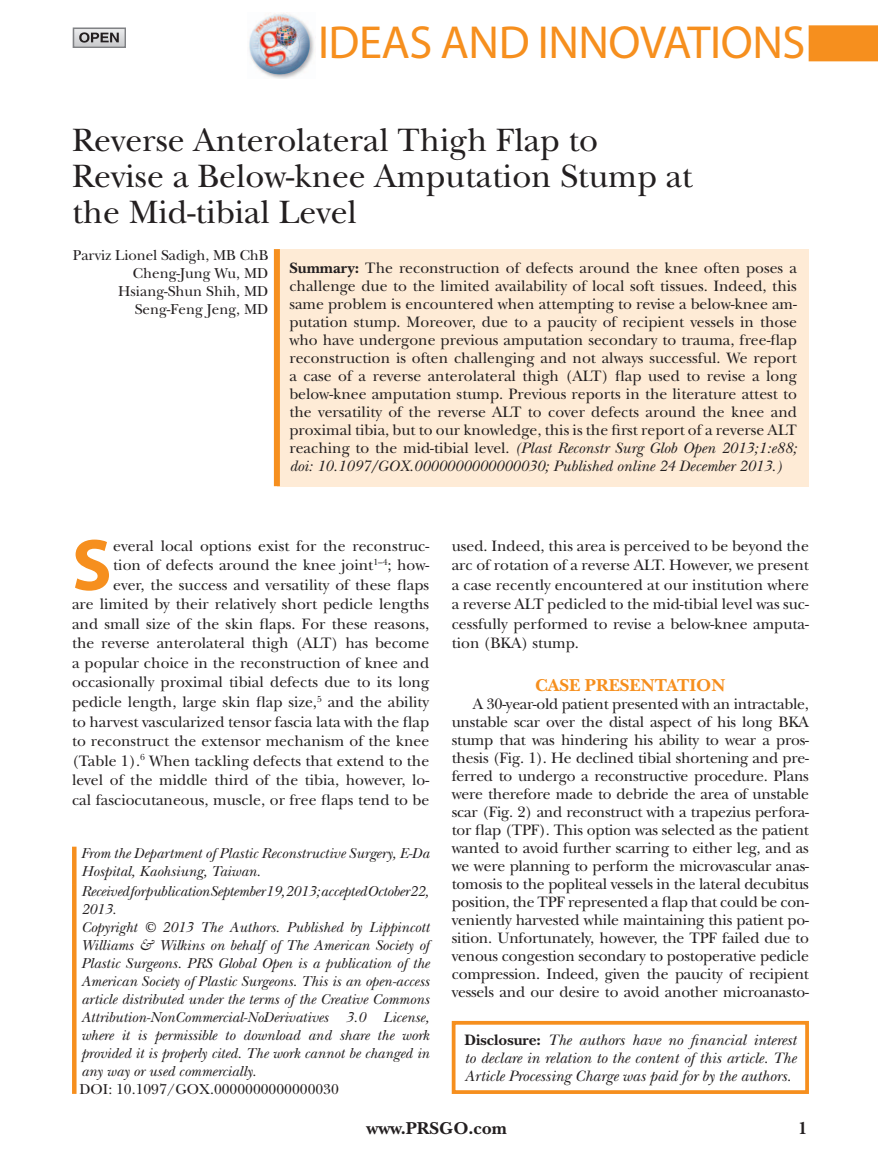
<style>
.page{position:relative;width:878px;height:1175px;background:#fff}
.page>*{position:absolute;margin:0;border:0;box-sizing:border-box;transform-origin:0 0}
.t1{font:700 73.65px "Myriad Pro";color:#f68f1e}
.t2{font:46.5px "Myriad Pro";letter-spacing:-.01em;color:#f68f1e}
.t3{font:33.75px/36px "New Baskerville";color:#231f20}
.t4{font:700 18px "New Baskerville";color:#f68f1e}
.t5{font:700 18px "New Baskerville";color:#231f20}
.t6{font:15.75px/18px "New Baskerville";color:#231f20;text-align:justify}
.t7{font:italic 15.75px/18px "New Baskerville";color:#231f20;text-align:justify}
.t8{font:italic 15px/18px "New Baskerville";color:#231f20}
.t9{font:15px/18px "New Baskerville";color:#231f20;text-align:right}
.s1{font-weight:700}
.s2{font-style:italic}
.s3{font-weight:700;font-style:normal}
</style>
<div class="page">
<img style="left:249px;top:13px;width:65px;height:65px">
<div style="left:73px;top:28px;width:52px;height:20px;border:2px solid #808285"></div>
<svg style="left:79px;top:32px;width:40px;height:11px"></svg>
<hr style="left:72px;top:885px;width:4px;height:208px;background:#f68f1e">
<hr style="left:72px;top:846px;width:4px;height:39px;background:#f68f1e">
<div style="left:277px;top:249px;width:531px;height:237px;background:#feebd6"></div>
<div style="left:274px;top:249px;width:6px;height:237px;background:#f68f1e"></div>
<div style="left:452px;top:1021px;width:356px;height:73px;border:4px solid #f68f1e"></div>
<div style="left:808px;top:25px;width:69px;height:36px;background:#f68f1e"></div>
<h2 class="t2" style="left:318px;top:14px;width:489px">IDEAS AND INNOVATIONS</h2>
<h3 class="t3" style="left:72px;top:122px;width:622px">Reverse Anterolateral Thigh Flap to<br>Revise a Below-knee Amputation Stump at the Mid-tibial Level</h3>
<p class="t9" style="left:73px;top:246px;width:197px">Parviz Lionel Sadigh, MB ChB<br>Cheng-Jung Wu, MD<br>Hsiang-Shun Shih, MD<br>Seng-Feng Jeng, MD</p>
<p class="t6" style="left:289px;top:259px;width:509px"><span class="s1">Summary:</span> The reconstruction of defects around the knee often poses a challenge due to the limited availability of local soft tissues. Indeed, this same problem is encountered when attempting to revise a below-knee am&shy;putation stump. Moreover, due to a paucity of recipient vessels in those who have undergone previous amputation secondary to trauma, free-flap reconstruction is often challenging and not always successful. We report a case of a reverse anterolateral thigh (ALT) flap used to revise a long below-knee amputation stump. Previous reports in the literature attest to the versatility of the reverse ALT to cover defects around the knee and proximal tibia, but to our knowledge, this is the first report of a reverse ALT reaching to the mid-tibial level. <span class="s2">(Plast Reconstr Surg Glob Open 2013;1:e88; doi: 10.1097/GOX.0000000000000030; Published online 24 December 2013.)</span></p>
<h1 class="t1" style="left:72px;top:517px;width:41px">S</h1>
<p class="t6" style="left:72px;top:536px;width:359px;line-height:19.5px;text-align:right">everal local options exist for the reconstruc-<br>tion of defects around the knee joint<sup>1–4</sup>; how-<br>ever, the success and versatility of these flaps<br>are limited by their relatively short pedicle lengths and small size of the skin flaps. For these reasons, the reverse anterolateral thigh (ALT) has become a popular choice in the reconstruction of knee and occasionally proximal tibial defects due to its long pedicle length, large skin flap size,<sup>5</sup> and the ability to harvest vascularized tensor fascia lata with the flap to reconstruct the extensor mechanism of the knee (Table 1).<sup>6</sup> When tackling defects that extend to the level of the middle third of the tibia, however, lo&shy;cal fasciocutaneous, muscle, or free flaps tend to be</p>
<p class="t6" style="left:451px;top:536px;width:359px;line-height:19.5px">used. Indeed, this area is perceived to be beyond the arc of rotation of a reverse ALT. However, we present a case recently encountered at our institution where a reverse ALT pedicled to the mid-tibial level was suc&shy;cessfully performed to revise a below-knee amputa&shy;tion (BKA) stump.</p>
<p class="t4" style="left:535px;top:674px;width:192px">CASE PRESENTATION</p>
<p class="t6" style="left:452px;top:694px;width:359px;text-indent:21px">A 30-year-old patient presented with an intractable, unstable scar over the distal aspect of his long BKA stump that was hindering his ability to wear a pros&shy;thesis (Fig. 1). He declined tibial shortening and pre&shy;ferred to undergo a reconstructive procedure. Plans were therefore made to debride the area of unstable scar (Fig. 2) and reconstruct with a trapezius perfora&shy;tor flap (TPF). This option was selected as the patient wanted to avoid further scarring to either leg, and as we were planning to perform the microvascular anas&shy;tomosis to the popliteal vessels in the lateral decubitus position, the TPF represented a flap that could be con&shy;veniently harvested while maintaining this patient po&shy;sition. Unfortunately, however, the TPF failed due to venous congestion secondary to postoperative pedicle compression. Indeed, given the paucity of recipient vessels and our desire to avoid another microanasto-</p>
<p class="t8" style="left:81px;top:843px;width:349px">From the Department of Plastic Reconstructive Surgery, E-Da<br>Hospital, Kaohsiung, Taiwan.</p>
<p class="t8" style="left:81px;top:882px;width:350px">Received for publication September 19, 2013; accepted October 22, 2013.<br>Copyright © 2013 The Authors. Published by Lippincott Williams &amp; Wilkins on behalf of The American Society of Plastic Surgeons. PRS Global Open is a publication of the American Society of Plastic Surgeons. This is an open-access article distributed under the terms of the Creative Commons Attribution-NonCommercial-NoDerivatives 3.0 License, where it is permissible to download and share the work provided it is properly cited. The work cannot be changed in any way or used commercially.</p>
<p class="t9" style="left:80px;top:1080px;width:261px">DOI: 10.1097/GOX.0000000000000030</p>
<p class="t7" style="left:464px;top:1031px;width:333px"><span class="s3">Disclosure:</span> The authors have no financial interest to declare in relation to the content of this article. The Article Processing Charge was paid for by the authors.</p>
<p class="t5" style="left:366px;top:1118px;width:142px">www.PRSGO.com</p>
<p class="t5" style="left:798px;top:1118px;width:11px">1</p>
</div>
